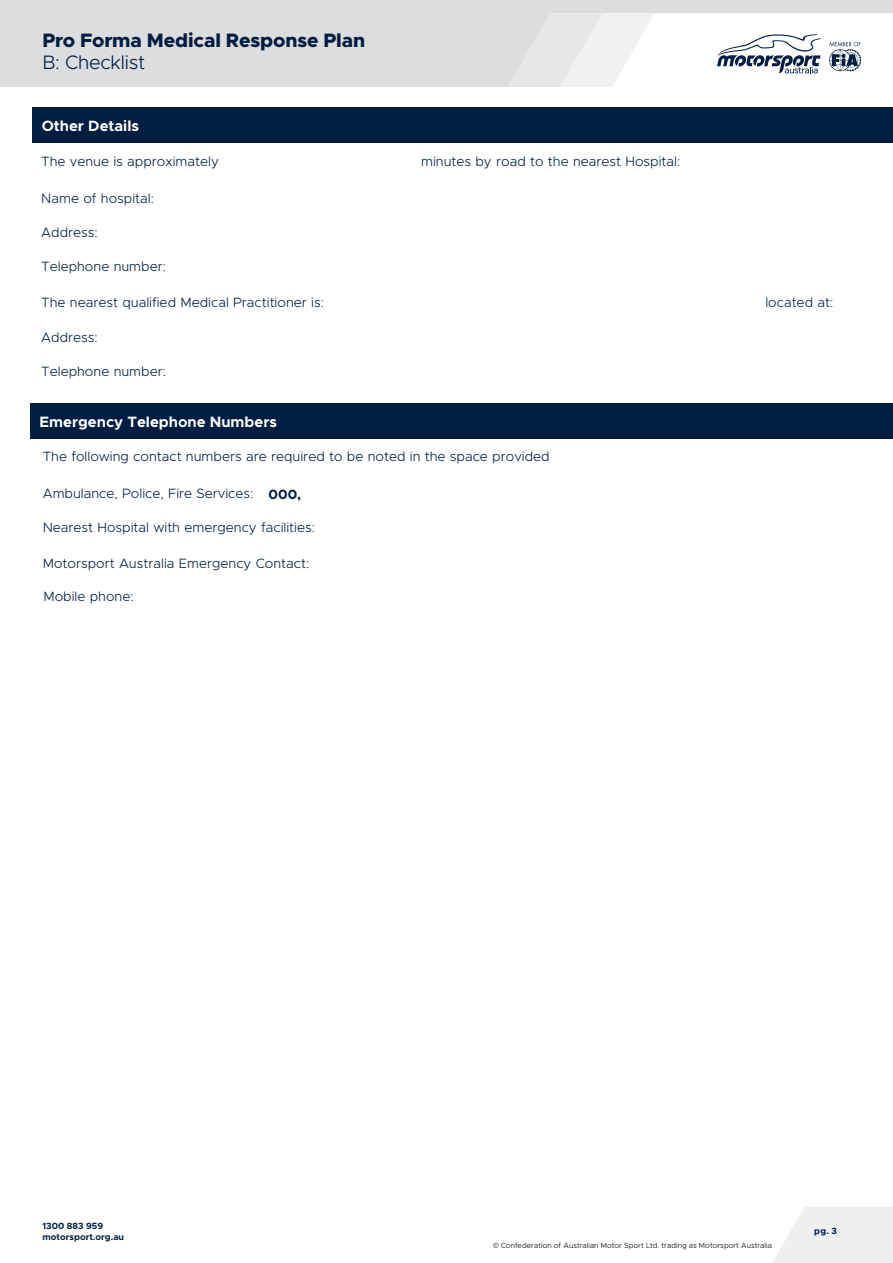
<style>
.page{position:relative;width:893px;height:1263px;background:#fff}
.page>*{position:absolute;margin:0;border:0;box-sizing:border-box;transform-origin:0 0}
.t1{font:800 19.5px "Metropolis";letter-spacing:-.01em;color:#001e42}
.t2{font:300 19.5px "Metropolis";letter-spacing:-.01em;color:#001e42}
.t3{font:700 15px "Metropolis";color:#fff}
.t4{font:300 13.5px "Metropolis";color:#011e41}
.t5{font:700 13.5px "Metropolis";color:#011e41}
.t6{font:700 9px/10.8px "Metropolis";color:#001e42}
.t7{font:300 7.5px "Metropolis";color:#000}
.s1{font-family:"Montserrat"}
</style>
<div class="page">
<svg style="left:773px;top:1207px;width:120px;height:56px"></svg>
<svg style="left:0;top:0;width:893px;height:86px;fill:#dcddde"></svg>
<svg style="left:508px;top:13px;width:146px;height:73px"></svg>
<div style="left:33px;top:107px;width:860px;height:35px;background:#001e42"></div>
<div style="left:31px;top:404px;width:862px;height:35px;background:#001e42"></div>
<h1 class="t1" style="left:43px;top:28px;width:324px">Pro Forma Medical Response Plan</h1>
<h1 class="t2" style="left:43px;top:50px;width:104px">B: Checklist</h1>
<p class="t3" style="left:42px;top:116px;width:99px">Other Details</p>
<p class="t4" style="left:41px;top:153px;width:179px">The venue is approximately</p>
<p class="t4" style="left:41px;top:190px;width:114px">Name of hospital:</p>
<p class="t4" style="left:41px;top:224px;width:58px">Address:</p>
<p class="t4" style="left:41px;top:258px;width:126px">Telephone number:</p>
<p class="t4" style="left:41px;top:294px;width:284px">The nearest qualified Medical Practitioner is:</p>
<p class="t4" style="left:41px;top:329px;width:58px">Address:</p>
<p class="t4" style="left:41px;top:363px;width:126px">Telephone number:</p>
<p class="t3" style="left:40px;top:413px;width:239px">Emergency Telephone Numbers</p>
<p class="t4" style="left:421px;top:153px;width:261px">minutes by road to the nearest Hospital:</p>
<p class="t4" style="left:43px;top:448px;width:509px">The following contact numbers are required to be noted in the space provided</p>
<p class="t4" style="left:43px;top:485px;width:212px">Ambulance, Police, Fire Services:</p>
<p class="t4" style="left:43px;top:519px;width:274px">Nearest Hospital with emergency facilities:</p>
<p class="t5" style="left:269px;top:485px;width:34px">000,</p>
<p class="t4" style="left:43px;top:555px;width:268px">Motorsport Australia Emergency Contact:</p>
<p class="t4" style="left:43px;top:588px;width:92px">Mobile phone:</p>
<p class="t4" style="left:765px;top:294px;width:69px">located at:</p>
<p class="t6" style="left:43px;top:1220px;width:83px">1300 883 959 motorsport.org.au</p>
<p class="t6" style="left:814px;top:1225px;width:24px">pg. 3</p>
<p class="t7" style="left:493px;top:1240px;width:280px"><span class="s1">©</span> Confederation of Australian Motor Sport Ltd. trading as Motorsport Australia</p>
</div>
